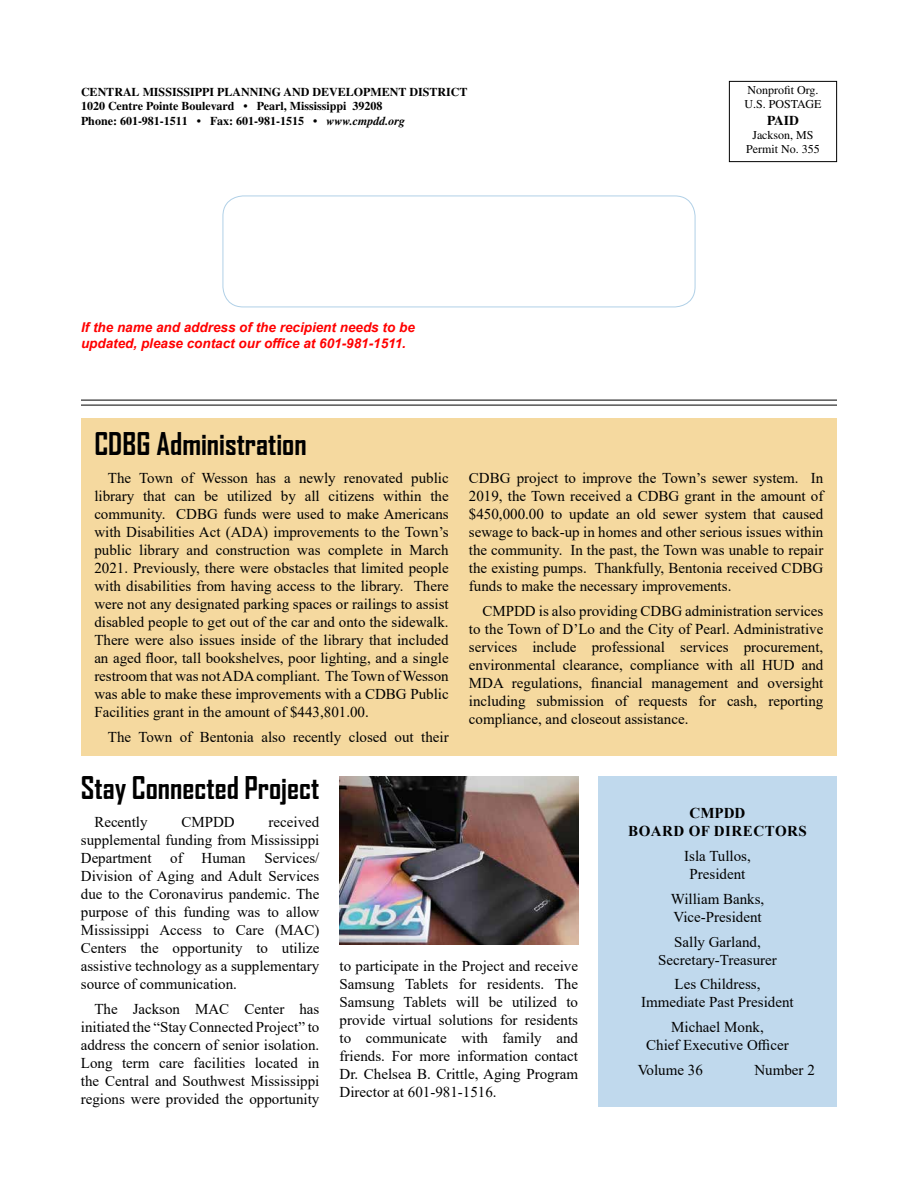
<style>
.page{position:relative;width:918px;height:1188px;background:#fff}
.page>*{position:absolute;margin:0;border:0;box-sizing:border-box;transform-origin:0 0}
.t1{font:700 30px "Agency FB";color:#000}
.t2{font:15px/18px "Times New Roman";color:#000;text-align:justify}
.t3{font:700 15px/18px "Times New Roman";letter-spacing:.035em;color:#000;text-align:center}
.t4{font:italic 700 13.5px/16.2px "Arial";color:#f00}
.t5{font:700 13.5px "Times LT Std";color:#000}
.t6{font:700 12px/14.4px "Times LT Std";color:#000}
.t7{font:12px/14.4px "Times LT Std";color:#000}
.s1{font-style:italic}
</style>
<div class="page">
<hr style="left:81px;top:400px;width:756px;height:1px;background:#000">
<hr style="left:81px;top:405px;width:756px;height:1px;background:#000">
<div style="left:598px;top:776px;width:239px;height:331px;background:#c0d9ed"></div>
<div style="left:729px;top:81px;width:108px;height:81px;border:1px solid #000"></div>
<div style="left:223px;top:196px;width:472px;height:111px;border:1px solid #b0d0e7;border-radius:20px"></div>
<img style="left:340px;top:776px;width:238px;height:169px">
<div style="left:81px;top:418px;width:756px;height:338px;background:#f5d99f"></div>
<p class="t6" style="left:81px;top:84px;width:388px">CENTRAL MISSISSIPPI PLANNING AND DEVELOPMENT DISTRICT<br>1020 Centre Pointe Boulevard • Pearl, Mississippi 39208<br>Phone: 601-981-1511 • Fax: 601-981-1515 • <span class="s1">www.cmpdd.org</span></p>
<p class="t7" style="left:745px;top:83px;width:78px">Nonprofit Org.<br>U.S. POSTAGE</p>
<p class="t5" style="left:767px;top:112px;width:33px">PAID</p>
<p class="t7" style="left:746px;top:128px;width:75px;text-align:center">Jackson, MS<br>Permit No. 355</p>
<p class="t4" style="left:81px;top:320px;width:335px">If the name and address of the recipient needs to be updated, please contact our office at 601-981-1511.</p>
<h1 class="t1" style="left:94px;top:425px;width:214px">CDBG Administration</h1>
<p class="t2" style="left:94px;top:468px;width:356px;text-indent:14px">The Town of Wesson has a newly renovated public library that can be utilized by all citizens within the community. CDBG funds were used to make Americans with Disabilities Act (ADA) improvements to the Town’s public library and construction was complete in March 2021. Previously, there were obstacles that limited people with disabilities from having access to the library. There were not any designated parking spaces or railings to assist disabled people to get out of the car and onto the sidewalk.<br>There were also issues inside of the library that included an aged floor, tall bookshelves, poor lighting, and a single restroom that was not ADA compliant. The Town of Wesson was able to make these improvements with a CDBG Public Facilities grant in the amount of $443,801.00.</p>
<p class="t2" style="left:108px;top:727px;width:342px">The Town of Bentonia also recently closed out their</p>
<p class="t2" style="left:469px;top:468px;width:356px">CDBG project to improve the Town’s sewer system. In 2019, the Town received a CDBG grant in the amount of $450,000.00 to update an old sewer system that caused sewage to back-up in homes and other serious issues within the community. In the past, the Town was unable to repair the existing pumps. Thankfully, Bentonia received CDBG funds to make the necessary improvements.</p>
<p class="t2" style="left:469px;top:601px;width:356px;text-indent:14px">CMPDD is also providing CDBG administration services to the Town of D’Lo and the City of Pearl. Administrative services include professional services procurement, environmental clearance, compliance with all HUD and MDA regulations, financial management and oversight including submission of requests for cash, reporting compliance, and closeout assistance.</p>
<h1 class="t1" style="left:81px;top:769px;width:240px">Stay Connected Project</h1>
<p class="t2" style="left:94px;top:813px;width:55px">Recently</p>
<p class="t2" style="left:181px;top:813px;width:55px">CMPDD</p>
<p class="t2" style="left:81px;top:813px;width:240px;text-indent:188px">received supplemental funding from Mississippi Department of Human Services/ Division of Aging and Adult Services due to the Coronavirus pandemic. The purpose of this funding was to allow Mississippi Access to Care (MAC)<br>Centers the opportunity to utilize assistive technology as a supplementary source of communication.</p>
<p class="t2" style="left:81px;top:999px;width:240px;text-indent:14px">The Jackson MAC Center has initiated the “Stay Connected Project” to address the concern of senior isolation.<br>Long term care facilities located in the Central and Southwest Mississippi regions were provided the opportunity</p>
<p class="t2" style="left:340px;top:957px;width:240px">to participate in the Project and receive Samsung Tablets for residents. The Samsung Tablets will be utilized to provide virtual solutions for residents to communicate with family and friends. For more information contact Dr. Chelsea B. Crittle, Aging Program Director at 601-981-1516.</p>
<p class="t3" style="left:628px;top:804px;width:180px">CMPDD<br>BOARD OF DIRECTORS</p>
<p class="t2" style="left:684px;top:847px;width:68px;text-align:center">Isla Tullos,<br>President</p>
<p class="t2" style="left:671px;top:889px;width:95px">William Banks,<br>Vice-President</p>
<p class="t2" style="left:658px;top:932px;width:120px;text-align:center">Sally Garland,<br>Secretary-Treasurer</p>
<p class="t2" style="left:641px;top:975px;width:154px;text-align:center">Les Childress,<br>Immediate Past President</p>
<p class="t2" style="left:646px;top:1018px;width:144px;text-align:center">Michael Monk,<br>Chief Executive Officer</p>
<p class="t2" style="left:638px;top:1060px;width:67px">Volume 36</p>
<p class="t2" style="left:754px;top:1060px;width:62px">Number 2</p>
</div>
